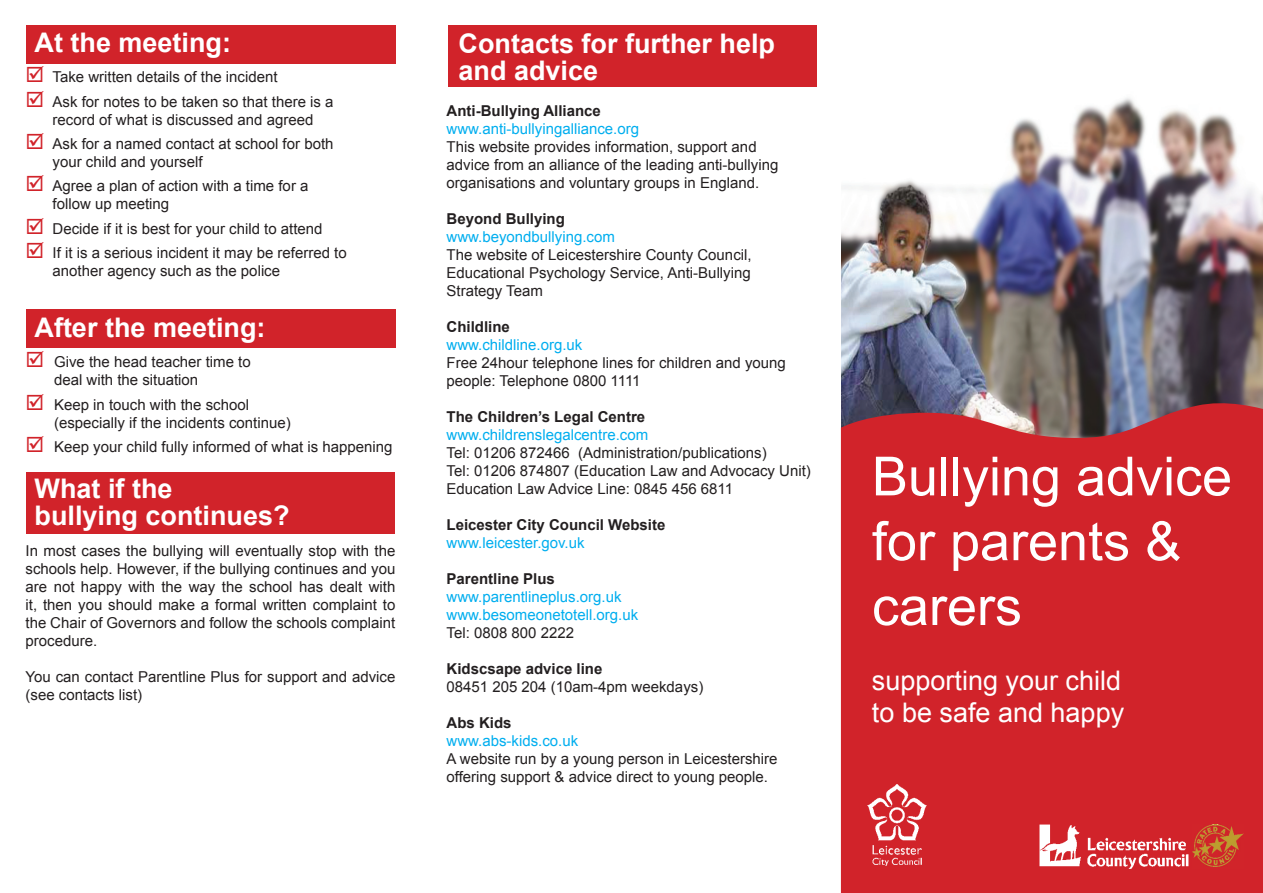
<style>
.page{position:relative;width:1263px;height:893px;background:#fff}
.page>*{position:absolute;margin:0;border:0;box-sizing:border-box;transform-origin:0 0}
.t1{font:54px/64.8px "Arial";color:#fff}
.t2{font:700 27px/27px "Arial";color:#fff}
.t3{font:27px/32.4px "Arial";color:#fff}
.t4{font:15px/18px "Arial";color:#231f20}
.t5{font:15px/18px "Arial";color:#00aeef}
.t6{font:700 15px "Arial";color:#231f20}
</style>
<div class="page">
<div style="left:26px;top:309px;width:369px;height:39px;background:#d1232a"></div>
<img style="left:842px;top:98px;width:421px;height:295px">
<div style="left:448px;top:26px;width:368px;height:61px;background:#d1232a"></div>
<div style="left:26px;top:473px;width:369px;height:61px;background:#d1232a"></div>
<div style="left:841px;top:393px;width:422px;height:500px;background:#d1232a"></div>
<img style="left:1036px;top:822px;width:155px;height:49px">
<img style="left:867px;top:784px;width:59px;height:82px">
<img style="left:1192px;top:825px;width:51px;height:44px">
<div style="left:26px;top:26px;width:369px;height:38px;background:#d1232a"></div>
<h2 class="t2" style="left:35px;top:29px;width:198px">At the meeting:</h2>
<p class="t4" style="left:53px;top:65px;width:282px;line-height:24.5px">Take written details of the incident<br>Ask for notes to be taken so that there is a</p>
<p class="t4" style="left:53px;top:107px;width:282px;line-height:24.5px">record of what is discussed and agreed<br>Ask for a named contact at school for both</p>
<p class="t4" style="left:53px;top:150px;width:257px;line-height:24.5px">your child and yourself<br>Agree a plan of action with a time for a</p>
<p class="t4" style="left:53px;top:192px;width:296px;line-height:24.5px">follow up meeting<br>Decide if it is best for your child to attend<br>If it is a serious incident it may be referred to</p>
<p class="t4" style="left:53px;top:262px;width:229px">another agency such as the police</p>
<h2 class="t2" style="left:35px;top:314px;width:233px">After the meeting:</h2>
<p class="t4" style="left:54px;top:353px;width:198px">Give the head teacher time to deal with the situation</p>
<p class="t4" style="left:54px;top:395px;width:238px">Keep in touch with the school (especially if the incidents continue)</p>
<p class="t4" style="left:54px;top:438px;width:340px">Keep your child fully informed of what is happening</p>
<h2 class="t2" style="left:35px;top:475px;width:257px">What if the<br>bullying continues?</h2>
<p class="t4" style="left:26px;top:542px;width:371px;text-align:justify">In most cases the bullying will eventually stop with the schools help. However, if the bullying continues and you are not happy with the way the school has dealt with it, then you should make a formal written complaint to the Chair of Governors and follow the schools complaint procedure.</p>
<p class="t4" style="left:26px;top:668px;width:371px">You can contact Parentline Plus for support and advice (see contacts list)</p>
<h2 class="t2" style="left:458px;top:30px;width:318px">Contacts for further help and advice</h2>
<p class="t6" style="left:446px;top:102px;width:156px">Anti-Bullying Alliance</p>
<p class="t5" style="left:446px;top:119px;width:194px">www.anti-bullyingalliance.org</p>
<p class="t4" style="left:446px;top:137px;width:333px">This website provides information, support and advice from an alliance of the leading anti-bullying organisations and voluntary groups in England.</p>
<p class="t6" style="left:446px;top:210px;width:120px">Beyond Bullying</p>
<p class="t5" style="left:446px;top:227px;width:170px">www.beyondbullying.com</p>
<p class="t4" style="left:446px;top:245px;width:307px;text-align:justify">The website of Leicestershire County Council, Educational Psychology Service, Anti-Bullying Strategy Team</p>
<p class="t6" style="left:446px;top:318px;width:65px">Childline</p>
<p class="t5" style="left:446px;top:335px;width:137px">www.childline.org.uk</p>
<p class="t4" style="left:446px;top:353px;width:341px">Free 24hour telephone lines for children and young people: Telephone 0800 1111</p>
<p class="t6" style="left:446px;top:408px;width:200px">The Children’s Legal Centre</p>
<p class="t5" style="left:446px;top:425px;width:203px">www.childrenslegalcentre.com</p>
<p class="t4" style="left:446px;top:443px;width:366px">Tel: 01206 872466 (Administration/publications)<br>Tel: 01206 874807 (Education Law and Advocacy Unit)<br>Education Law Advice Line: 0845 456 6811</p>
<p class="t6" style="left:446px;top:516px;width:220px">Leicester City Council Website</p>
<p class="t5" style="left:446px;top:533px;width:140px">www.leicester.gov.uk</p>
<p class="t6" style="left:446px;top:570px;width:110px">Parentline Plus</p>
<p class="t5" style="left:446px;top:587px;width:193px">www.parentlineplus.org.uk www.besomeonetotell.org.uk</p>
<p class="t4" style="left:446px;top:623px;width:129px">Tel: 0808 800 2222</p>
<p class="t6" style="left:446px;top:660px;width:157px">Kidscsape advice line</p>
<p class="t4" style="left:446px;top:677px;width:258px">08451 205 204 (10am-4pm weekdays)</p>
<p class="t6" style="left:446px;top:714px;width:67px">Abs Kids</p>
<p class="t5" style="left:446px;top:731px;width:133px">www.abs-kids.co.uk</p>
<p class="t4" style="left:446px;top:749px;width:332px">A website run by a young person in Leicestershire offering support &amp; advice direct to young people.</p>
<h1 class="t1" style="left:872px;top:444px;width:362px">Bullying advice for parents &amp; carers</h1>
<h2 class="t3" style="left:872px;top:664px;width:254px">supporting your child to be safe and happy</h2>
</div>
